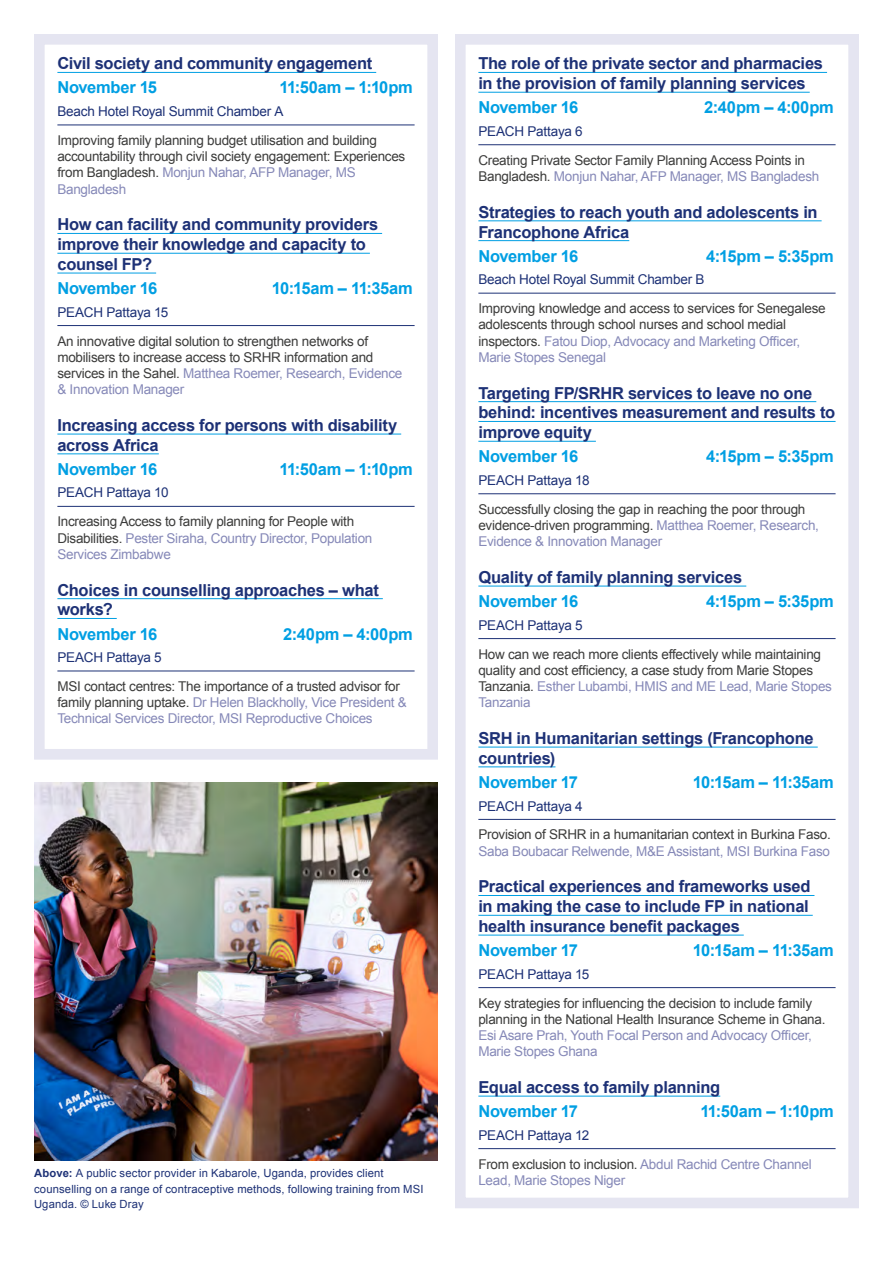
<style>
.page{position:relative;width:893px;height:1263px;background:#fff}
.page>*{position:absolute;margin:0;border:0;box-sizing:border-box;transform-origin:0 0}
.Event_title{font:700 16.5px/19.8px "Arial";letter-spacing:-.015em;color:#1d3176}
.Date_and_time{font:700 16.5px "Arial";letter-spacing:-.015em;color:#009fe3}
.t1{font:13.5px/16.2px "Arial";letter-spacing:-.02em;color:#3c3c3b}
.t2{font:13.5px/16.2px "Arial";letter-spacing:-.02em;color:#8689b8}
.Venue{font:13.5px "Arial";letter-spacing:-.02em;color:#1d3176}
.Picture_caption{font:11.25px/15.8px "Arial";letter-spacing:.015em;color:#1d3176}
.s1{color:#8689b8}
.s2{color:#3c3c3b}
.s3{font-weight:700}
</style>
<div class="page">
<hr style="left:57px;top:72px;width:319px;height:1px;background:#009fe3">
<hr style="left:57px;top:125px;width:358px;height:1px;background:#1d3176">
<hr style="left:57px;top:233px;width:325px;height:1px;background:#009fe3">
<hr style="left:57px;top:253px;width:313px;height:1px;background:#009fe3">
<hr style="left:57px;top:273px;width:99px;height:1px;background:#009fe3">
<hr style="left:57px;top:325px;width:358px;height:1px;background:#1d3176">
<hr style="left:57px;top:434px;width:344px;height:1px;background:#009fe3">
<hr style="left:57px;top:453px;width:102px;height:1px;background:#009fe3">
<hr style="left:57px;top:506px;width:358px;height:1px;background:#1d3176">
<hr style="left:57px;top:598px;width:326px;height:1px;background:#009fe3">
<hr style="left:57px;top:618px;width:60px;height:1px;background:#009fe3">
<hr style="left:57px;top:671px;width:358px;height:1px;background:#1d3176">
<div style="left:34px;top:34px;width:404px;height:726px;border:11px solid #e5e5f1"></div>
<hr style="left:478px;top:72px;width:349px;height:1px;background:#009fe3">
<hr style="left:478px;top:92px;width:332px;height:1px;background:#009fe3">
<hr style="left:478px;top:144px;width:358px;height:1px;background:#1d3176">
<hr style="left:478px;top:220px;width:344px;height:1px;background:#009fe3">
<hr style="left:478px;top:240px;width:151px;height:1px;background:#009fe3">
<hr style="left:478px;top:293px;width:358px;height:1px;background:#1d3176">
<hr style="left:478px;top:401px;width:338px;height:1px;background:#009fe3">
<hr style="left:478px;top:421px;width:358px;height:1px;background:#009fe3">
<hr style="left:478px;top:441px;width:118px;height:1px;background:#009fe3">
<hr style="left:478px;top:493px;width:358px;height:1px;background:#1d3176">
<hr style="left:478px;top:586px;width:268px;height:1px;background:#009fe3">
<hr style="left:478px;top:638px;width:358px;height:1px;background:#1d3176">
<hr style="left:478px;top:747px;width:340px;height:1px;background:#009fe3">
<hr style="left:478px;top:766px;width:77px;height:1px;background:#009fe3">
<hr style="left:478px;top:819px;width:358px;height:1px;background:#1d3176">
<hr style="left:478px;top:895px;width:336px;height:1px;background:#009fe3">
<hr style="left:478px;top:915px;width:335px;height:1px;background:#009fe3">
<hr style="left:478px;top:935px;width:266px;height:1px;background:#009fe3">
<hr style="left:478px;top:987px;width:358px;height:1px;background:#1d3176">
<hr style="left:478px;top:1096px;width:242px;height:1px;background:#009fe3">
<hr style="left:478px;top:1148px;width:358px;height:1px;background:#1d3176">
<div style="left:455px;top:34px;width:404px;height:1174px;border:11px solid #e5e5f1"></div>
<img style="left:34px;top:782px;width:404px;height:378px">
<p class="Event_title" style="left:57px;top:54px;width:316px">Civil society and community engagement</p>
<p class="Date_and_time" style="left:57px;top:77px;width:101px">November 15</p>
<p class="Date_and_time" style="left:279px;top:77px;width:135px">11:50am – 1:10pm</p>
<p class="Venue" style="left:57px;top:102px;width:228px">Beach Hotel Royal Summit Chamber A</p>
<p class="t1" style="left:57px;top:132px;width:349px">Improving family planning budget utilisation and building accountability through civil society engagement: Experiences from Bangladesh. <span class="s1">Monjun Nahar, AFP Manager, MS Bangladesh</span></p>
<p class="Event_title" style="left:57px;top:215px;width:322px">How can facility and community providers improve their knowledge and capacity to counsel FP?</p>
<p class="Date_and_time" style="left:57px;top:277px;width:101px">November 16</p>
<p class="Date_and_time" style="left:272px;top:277px;width:143px">10:15am – 11:35am</p>
<p class="Venue" style="left:57px;top:303px;width:113px">PEACH Pattaya 15</p>
<p class="t1" style="left:57px;top:333px;width:347px">An innovative digital solution to strengthen networks of mobilisers to increase access to SRHR information and services in the Sahel. <span class="s1">Matthea Roemer, Research, Evidence &amp; Innovation Manager</span></p>
<p class="Event_title" style="left:57px;top:416px;width:341px">Increasing access for persons with disability across Africa</p>
<p class="Date_and_time" style="left:57px;top:458px;width:101px">November 16</p>
<p class="Date_and_time" style="left:279px;top:458px;width:135px">11:50am – 1:10pm</p>
<p class="Venue" style="left:57px;top:484px;width:113px">PEACH Pattaya 10</p>
<p class="t1" style="left:57px;top:514px;width:317px">Increasing Access to family planning for People with<br>Disabilities. <span class="s1">Pester Siraha, Country Director, Population<br>Services Zimbabwe</span></p>
<p class="Event_title" style="left:57px;top:580px;width:323px">Choices in counselling approaches – what works?</p>
<p class="Date_and_time" style="left:57px;top:623px;width:101px">November 16</p>
<p class="Date_and_time" style="left:283px;top:623px;width:131px">2:40pm – 4:00pm</p>
<p class="Venue" style="left:57px;top:648px;width:106px">PEACH Pattaya 5</p>
<p class="t2" style="left:57px;top:678px;width:351px"><span class="s2">MSI contact centres: The importance of a trusted advisor for family planning uptake.</span> Dr Helen Blackholly, Vice President &amp;<br>Technical Services Director, MSI Reproductive Choices</p>
<p class="Picture_caption" style="left:34px;top:1165px;width:391px"><span class="s3">Above:</span> A public sector provider in Kabarole, Uganda, provides client counselling on a range of contraceptive methods, following training from MSI<br>Uganda. © Luke Dray</p>
<p class="Event_title" style="left:478px;top:54px;width:346px">The role of the private sector and pharmacies in the provision of family planning services</p>
<p class="Date_and_time" style="left:478px;top:97px;width:101px">November 16</p>
<p class="Date_and_time" style="left:704px;top:97px;width:131px">2:40pm – 4:00pm</p>
<p class="Venue" style="left:478px;top:122px;width:106px">PEACH Pattaya 6</p>
<p class="t1" style="left:478px;top:152px;width:342px">Creating Private Sector Family Planning Access Points in<br>Bangladesh. <span class="s1">Monjun Nahar, AFP Manager, MS Bangladesh</span></p>
<p class="Event_title" style="left:478px;top:203px;width:341px">Strategies to reach youth and adolescents in<br>Francophone Africa</p>
<p class="Date_and_time" style="left:478px;top:245px;width:101px">November 16</p>
<p class="Date_and_time" style="left:706px;top:245px;width:129px">4:15pm – 5:35pm</p>
<p class="Venue" style="left:478px;top:271px;width:228px">Beach Hotel Royal Summit Chamber B</p>
<p class="t1" style="left:478px;top:300px;width:349px">Improving knowledge and access to services for Senegalese adolescents through school nurses and school medial inspectors. <span class="s1">Fatou Diop, Advocacy and Marketing Officer, Marie Stopes Senegal</span></p>
<p class="Event_title" style="left:478px;top:383px;width:358px">Targeting FP/SRHR services to leave no one behind: incentives measurement and results to improve equity</p>
<p class="Date_and_time" style="left:478px;top:446px;width:101px">November 16</p>
<p class="Date_and_time" style="left:706px;top:446px;width:129px">4:15pm – 5:35pm</p>
<p class="Venue" style="left:478px;top:471px;width:113px">PEACH Pattaya 18</p>
<p class="t1" style="left:478px;top:501px;width:342px">Successfully closing the gap in reaching the poor through evidence-driven programming. <span class="s1">Matthea Roemer, Research,<br>Evidence &amp; Innovation Manager</span></p>
<p class="Event_title" style="left:478px;top:568px;width:265px">Quality of family planning services</p>
<p class="Date_and_time" style="left:478px;top:590px;width:101px">November 16</p>
<p class="Date_and_time" style="left:706px;top:590px;width:129px">4:15pm – 5:35pm</p>
<p class="Venue" style="left:478px;top:616px;width:106px">PEACH Pattaya 5</p>
<p class="t1" style="left:478px;top:646px;width:355px">How can we reach more clients effectively while maintaining quality and cost efficiency, a case study from Marie Stopes Tanzania. <span class="s1">Esther Lubambi, HMIS and ME Lead, Marie Stopes Tanzania</span></p>
<p class="Event_title" style="left:478px;top:729px;width:337px">SRH in Humanitarian settings (Francophone countries)</p>
<p class="Date_and_time" style="left:478px;top:771px;width:101px">November 17</p>
<p class="Date_and_time" style="left:693px;top:771px;width:143px">10:15am – 11:35am</p>
<p class="Venue" style="left:478px;top:797px;width:106px">PEACH Pattaya 4</p>
<p class="t1" style="left:478px;top:827px;width:354px">Provision of SRHR in a humanitarian context in Burkina Faso.<br><span class="s1">Saba Boubacar Relwende, M&amp;E Assistant, MSI Burkina Faso</span></p>
<p class="Event_title" style="left:478px;top:877px;width:334px;text-align:justify">Practical experiences and frameworks used in making the case to include FP in national health insurance benefit packages</p>
<p class="Date_and_time" style="left:478px;top:939px;width:101px">November 17</p>
<p class="Date_and_time" style="left:693px;top:939px;width:143px">10:15am – 11:35am</p>
<p class="Venue" style="left:478px;top:965px;width:113px">PEACH Pattaya 15</p>
<p class="t1" style="left:478px;top:995px;width:349px">Key strategies for influencing the decision to include family planning in the National Health Insurance Scheme in Ghana.<br><span class="s1">Esi Asare Prah, Youth Focal Person and Advocacy Officer, Marie Stopes Ghana</span></p>
<p class="Event_title" style="left:478px;top:1078px;width:243px">Equal access to family planning</p>
<p class="Date_and_time" style="left:478px;top:1100px;width:101px">November 17</p>
<p class="Date_and_time" style="left:700px;top:1100px;width:135px">11:50am – 1:10pm</p>
<p class="Venue" style="left:478px;top:1126px;width:112px">PEACH Pattaya 12</p>
<p class="t2" style="left:478px;top:1156px;width:335px"><span class="s2">From exclusion to inclusion.</span> Abdul Rachid Centre Channel<br>Lead, Marie Stopes Niger</p>
</div>
